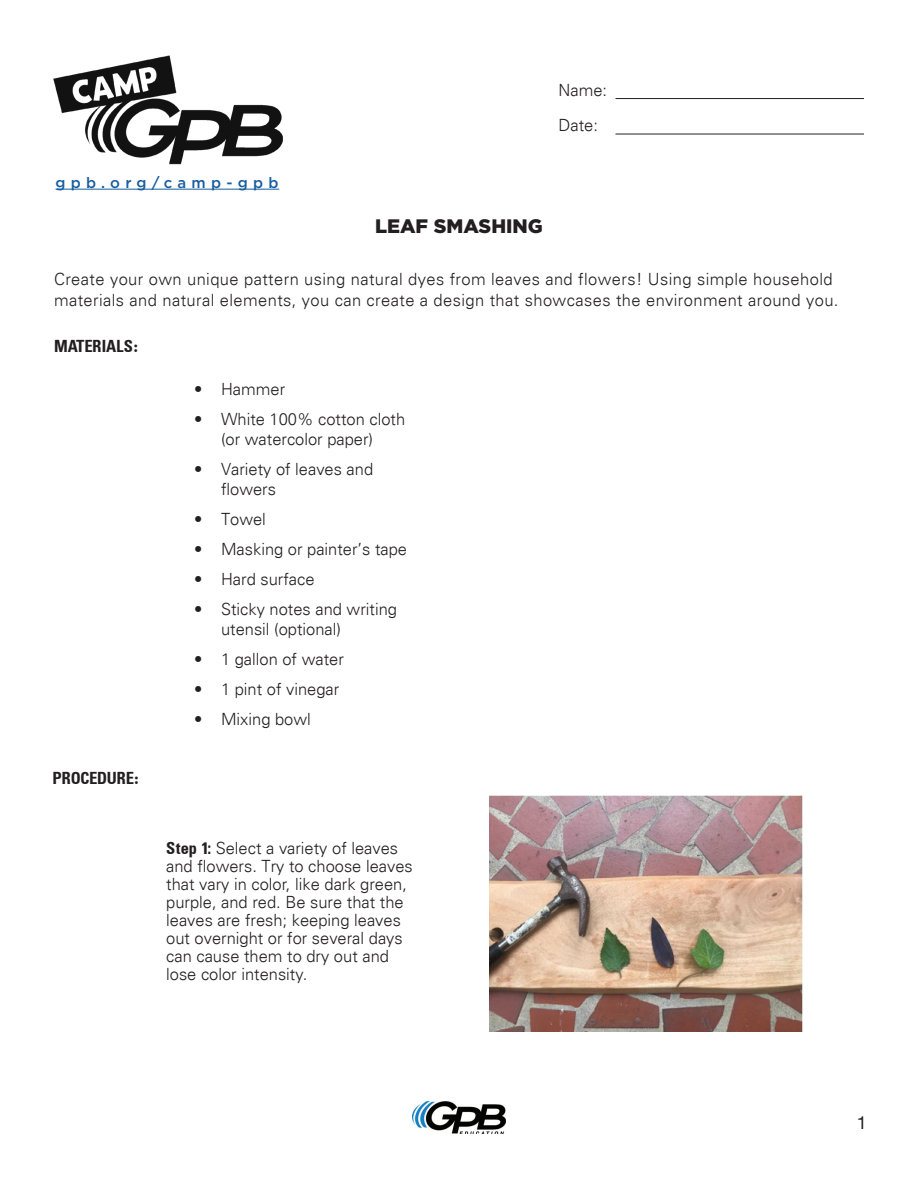
<style>
.page{position:relative;width:918px;height:1188px;background:#fff}
.page>*{position:absolute;margin:0;border:0;box-sizing:border-box;transform-origin:0 0}
.t1{font:900 19.5px "Gotham";color:#231f20}
.t2{font:18px "Helvetica Neue";color:#231f20}
.t3{font:300 16.5px/18px "Nova Light S Si";color:#231f20}
.t4{font:300 16.5px/21px "Nova Light S Si";letter-spacing:.025em;color:#231f20}
.t5{font:16.5px "Nova Cond SSK Bold";color:#231f20}
.t6{font:500 15px "Gotham";letter-spacing:.35em;color:#175d9e}
.s1{font-family:"Times";font-weight:700}
.s2{font-family:"Nova Cond SSK Bold";font-weight:400}
</style>
<div class="page">
<img style="left:413px;top:1102px;width:92px;height:32px">
<hr style="left:56px;top:189px;width:223px;height:1px;background:#175d9e">
<img style="left:53px;top:55px;width:229px;height:110px">
<hr style="left:616px;top:98px;width:248px;height:1px;background:#231f20">
<hr style="left:616px;top:134px;width:248px;height:1px;background:#231f20">
<img style="left:489px;top:796px;width:313px;height:235px">
<p class="t6" style="left:56px;top:173px;width:225px">gpb.org/camp-gpb</p>
<p class="t3" style="left:559px;top:72px;width:50px;line-height:35.1px">Name:<br>Date:</p>
<h2 class="t1" style="left:375px;top:213px;width:169px">LEAF SMASHING</h2>
<p class="t4" style="left:54px;top:268px;width:786px">Create your own unique pattern using natural dyes from leaves and flowers! Using simple household materials and natural elements, you can create a design that showcases the environment around you.</p>
<p class="t5" style="left:54px;top:336px;width:86px">MATERIALS<span class="s1">:</span></p>
<p class="t3" style="left:194px;top:380px;width:93px">• Hammer</p>
<p class="t3" style="left:194px;top:409px;width:213px;line-height:19.8px;text-align:center">• White 100% cotton cloth (or watercolor paper)</p>
<p class="t3" style="left:221px;top:459px;width:154px;line-height:19.8px;text-indent:-27px">• Variety of leaves and flowers</p>
<p class="t3" style="left:194px;top:509px;width:73px">• Towel</p>
<p class="t3" style="left:194px;top:539px;width:215px">• Masking or painter’s tape</p>
<p class="t3" style="left:194px;top:569px;width:122px">• Hard surface</p>
<p class="t3" style="left:221px;top:599px;width:178px;line-height:19.8px;text-indent:-27px">• Sticky notes and writing utensil (optional)</p>
<p class="t3" style="left:194px;top:649px;width:151px">• 1 gallon of water</p>
<p class="t3" style="left:194px;top:679px;width:147px">• 1 pint of vinegar</p>
<p class="t3" style="left:194px;top:709px;width:118px">• Mixing bowl</p>
<p class="t5" style="left:53px;top:768px;width:88px">PROCEDURE<span class="s1">:</span></p>
<p class="t3" style="left:166px;top:839px;width:248px"><span class="s2">Step 1:</span> Select a variety of leaves and flowers. Try to choose leaves that vary in color, like dark green, purple, and red. Be sure that the leaves are fresh; keeping leaves out overnight or for several days can cause them to dry out and lose color intensity.</p>
<p class="t2" style="left:857px;top:1109px;width:12px">1</p>
</div>
